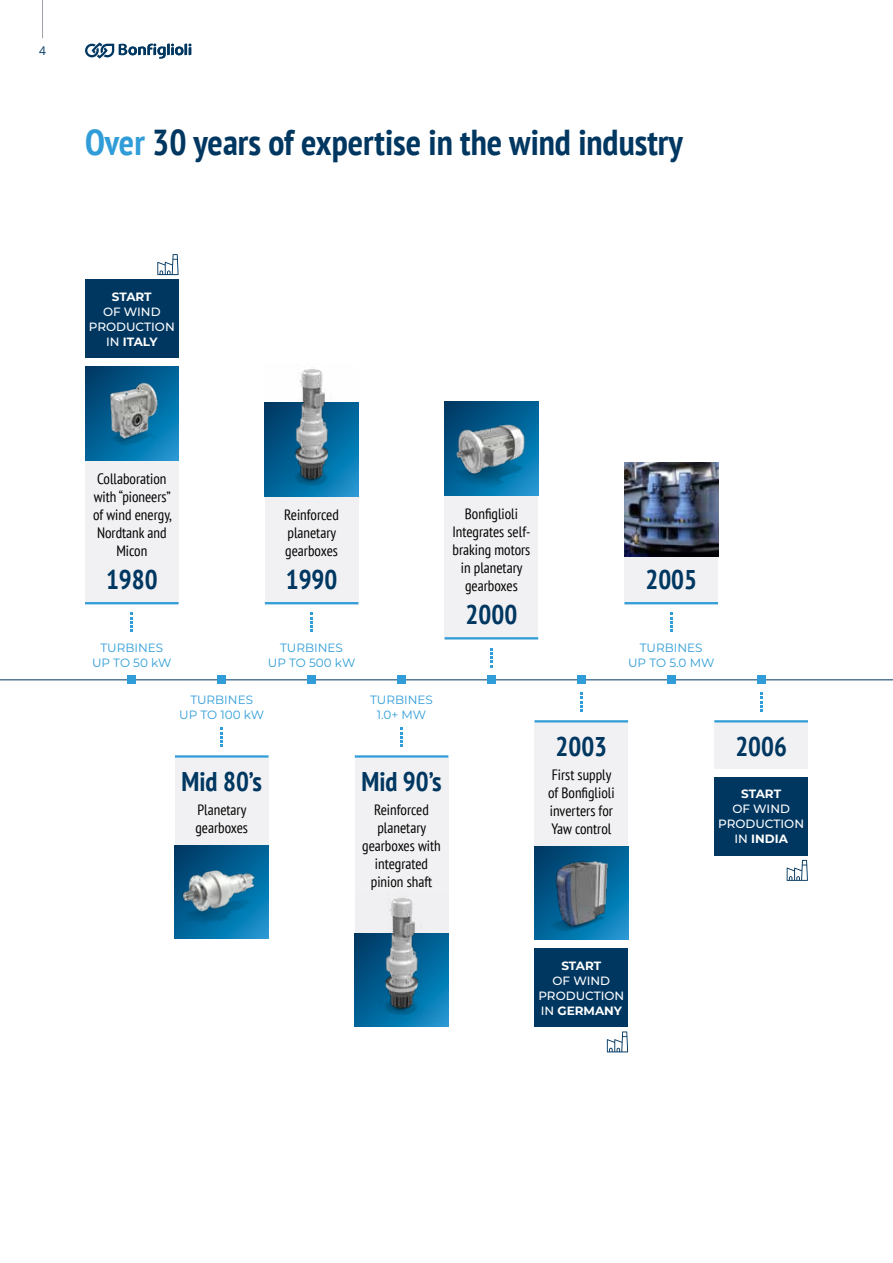
<style>
.page{position:relative;width:893px;height:1263px;background:#fff}
.page>*{position:absolute;margin:0;border:0;box-sizing:border-box;transform-origin:0 0}
.t1{font:700 condensed 36px "PT Sans";color:#003761}
.t2{font:700 condensed 27px "PT Sans";color:#003761}
.t3{font:condensed 15px/18px "PT Sans";color:#000;text-align:center}
.t4{font:12px/15px "Montserrat";color:#309dd8;text-align:center}
.t5{font:500 12px/15px "Montserrat";color:#fff;text-align:center}
.t6{font:700 12px "Montserrat";letter-spacing:-.01em;color:#fff}
.t7{font:12px "Open Sans";color:#003761}
.s1{color:#309dd8}
.s2{font-weight:700}
</style>
<div class="page">
<svg style="left:85px;top:43px;width:106px;height:16px"></svg>
<hr style="left:42px;top:0;width:1px;height:38px;background:#9fa2aa">
<div style="left:714px;top:720px;width:94px;height:48px;background:#f1f1f3"></div>
<hr style="left:0;top:679px;width:893px;height:1px;background:#003761">
<div style="left:397px;top:676px;width:9px;height:8px;background:#309dd8"></div>
<div style="left:217px;top:676px;width:9px;height:8px;background:#309dd8"></div>
<div style="left:577px;top:676px;width:9px;height:8px;background:#309dd8"></div>
<div style="left:757px;top:676px;width:8px;height:8px;background:#309dd8"></div>
<div style="left:128px;top:676px;width:8px;height:8px;background:#309dd8"></div>
<svg style="left:131px;top:613px;width:2px;height:19px"></svg>
<svg style="left:490px;top:648px;width:2px;height:19px"></svg>
<div style="left:667px;top:676px;width:8px;height:8px;background:#309dd8"></div>
<div style="left:307px;top:676px;width:9px;height:8px;background:#309dd8"></div>
<div style="left:487px;top:676px;width:9px;height:8px;background:#309dd8"></div>
<div style="left:85px;top:460px;width:94px;height:144px;background:#f1f1f3"></div>
<hr style="left:85px;top:602px;width:94px;height:2px;background:#309dd8">
<img style="left:85px;top:367px;width:94px;height:93px">
<div style="left:445px;top:495px;width:93px;height:144px;background:#f1f1f3"></div>
<hr style="left:445px;top:637px;width:93px;height:2px;background:#309dd8">
<img style="left:445px;top:402px;width:93px;height:93px">
<svg style="left:311px;top:613px;width:2px;height:19px"></svg>
<div style="left:265px;top:460px;width:93px;height:144px;background:#f1f1f3"></div>
<hr style="left:265px;top:602px;width:93px;height:2px;background:#309dd8">
<img style="left:265px;top:369px;width:93px;height:128px">
<svg style="left:670px;top:613px;width:2px;height:19px"></svg>
<div style="left:624px;top:513px;width:94px;height:91px;background:#f1f1f3"></div>
<hr style="left:624px;top:602px;width:94px;height:2px;background:#309dd8">
<img style="left:624px;top:463px;width:94px;height:93px">
<svg style="left:221px;top:728px;width:2px;height:19px"></svg>
<svg style="left:580px;top:693px;width:2px;height:19px"></svg>
<svg style="left:760px;top:693px;width:2px;height:19px"></svg>
<svg style="left:400px;top:728px;width:3px;height:19px"></svg>
<div style="left:175px;top:755px;width:93px;height:144px;background:#f1f1f3"></div>
<hr style="left:175px;top:755px;width:93px;height:3px;background:#309dd8">
<img style="left:175px;top:845px;width:93px;height:94px">
<div style="left:355px;top:755px;width:93px;height:182px;background:#f1f1f3"></div>
<hr style="left:355px;top:755px;width:93px;height:3px;background:#309dd8">
<img style="left:355px;top:898px;width:93px;height:129px">
<div style="left:535px;top:720px;width:93px;height:144px;background:#f1f1f3"></div>
<hr style="left:535px;top:720px;width:93px;height:2px;background:#309dd8">
<div style="left:535px;top:846px;width:93px;height:94px;background:linear-gradient(to right,#003964,#00669b)"></div>
<img style="left:536px;top:854px;width:90px;height:86px">
<hr style="left:714px;top:720px;width:94px;height:2px;background:#309dd8">
<div style="left:85px;top:279px;width:94px;height:79px;background:#003761"></div>
<svg style="left:157px;top:254px;width:22px;height:21px"></svg>
<div style="left:535px;top:948px;width:93px;height:79px;background:#003761"></div>
<svg style="left:607px;top:1031px;width:21px;height:21px"></svg>
<div style="left:714px;top:777px;width:94px;height:79px;background:#003761"></div>
<svg style="left:787px;top:860px;width:21px;height:21px"></svg>
<p class="t7" style="left:39px;top:42px;width:8px">4</p>
<h1 class="t1" style="left:85px;top:118px;width:599px"><span class="s1">Over</span> 30 years of expertise in the wind industry</h1>
<p class="t6" style="left:112px;top:288px;width:41px">START</p>
<p class="t5" style="left:89px;top:303px;width:87px">OF WIND<br>PRODUCTION<br>IN <span class="s2">ITALY</span></p>
<p class="t3" style="left:93px;top:470px;width:80px">Collaboration with “pioneers” of wind energy,<br>Nordtank and<br>Micon</p>
<h2 class="t2" style="left:106px;top:562px;width:53px">1980</h2>
<p class="t3" style="left:284px;top:506px;width:56px;text-align:left">Reinforced planetary gearboxes</p>
<h2 class="t2" style="left:286px;top:562px;width:53px">1990</h2>
<p class="t4" style="left:92px;top:640px;width:81px">TURBINES<br>UP TO 50 kW</p>
<p class="t4" style="left:268px;top:640px;width:89px">TURBINES<br>UP TO 500 kW</p>
<p class="t4" style="left:179px;top:692px;width:87px">TURBINES<br>UP TO 100 kW</p>
<p class="t4" style="left:370px;top:692px;width:64px">TURBINES<br>1.0+ MW</p>
<p class="t3" style="left:452px;top:505px;width:80px">Bonfiglioli<br>Integrates self&shy;braking motors in planetary gearboxes</p>
<h2 class="t2" style="left:466px;top:597px;width:53px">2000</h2>
<h2 class="t2" style="left:182px;top:763px;width:82px">Mid 80’s</h2>
<p class="t3" style="left:195px;top:800px;width:54px;text-align:left">Planetary gearboxes</p>
<h2 class="t2" style="left:361px;top:763px;width:82px">Mid 90’s</h2>
<p class="t3" style="left:362px;top:800px;width:80px">Reinforced planetary gearboxes with integrated pinion shaft</p>
<h2 class="t2" style="left:645px;top:562px;width:53px">2005</h2>
<p class="t4" style="left:628px;top:640px;width:88px">TURBINES<br>UP TO 5.0 MW</p>
<h2 class="t2" style="left:555px;top:728px;width:53px">2003</h2>
<p class="t3" style="left:548px;top:765px;width:68px;text-align:left">First supply of Bonfiglioli inverters for<br>Yaw control</p>
<h2 class="t2" style="left:735px;top:728px;width:53px">2006</h2>
<p class="t6" style="left:741px;top:785px;width:41px">START</p>
<p class="t5" style="left:718px;top:801px;width:87px">OF WIND<br>PRODUCTION<br>IN <span class="s2">INDIA</span></p>
<p class="t6" style="left:561px;top:956px;width:41px">START</p>
<p class="t5" style="left:538px;top:972px;width:87px">OF WIND<br>PRODUCTION<br>IN <span class="s2">GERMANY</span></p>
</div>
